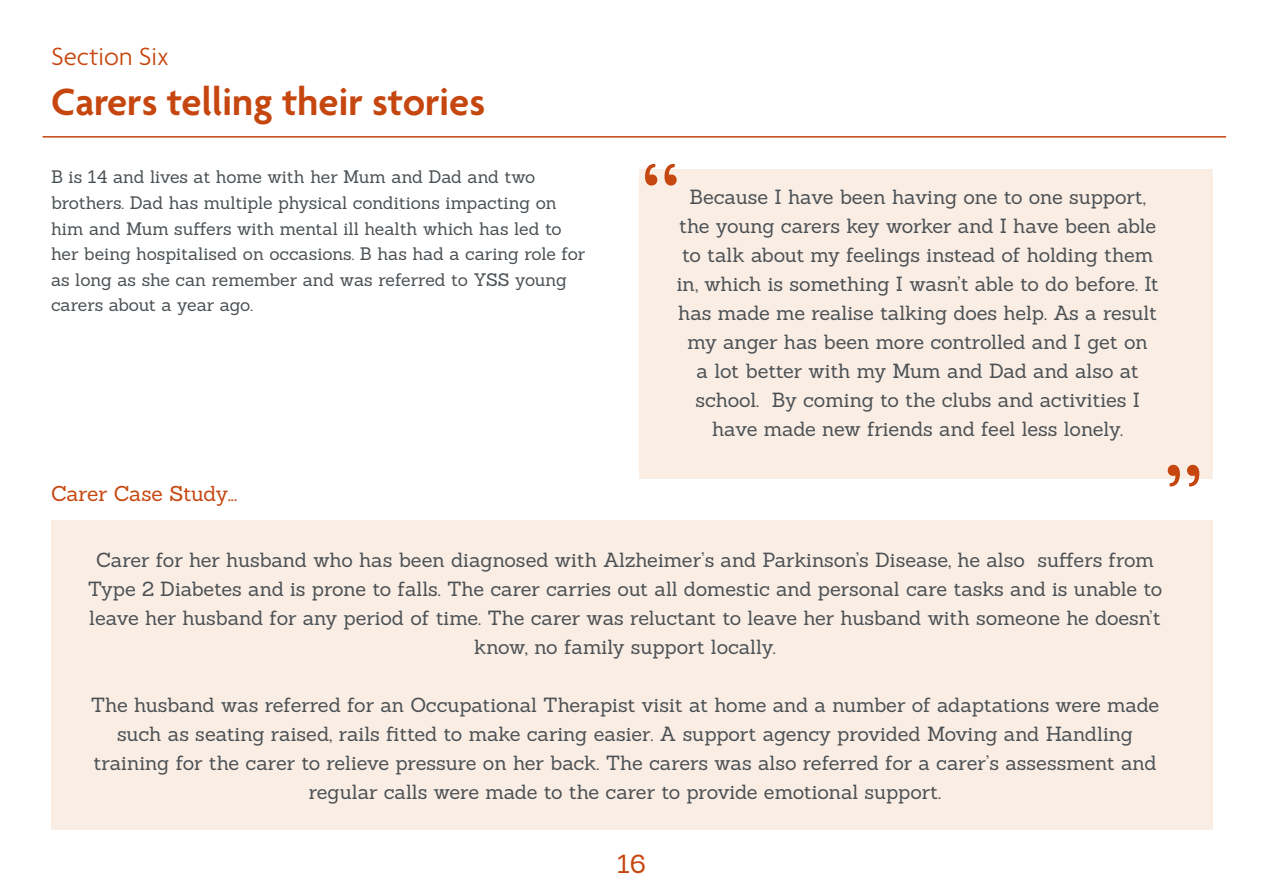
<style>
.page{position:relative;width:1263px;height:893px;background:#fff}
.page>*{position:absolute;margin:0;border:0;box-sizing:border-box;transform-origin:0 0}
.t1{font:600 41.1px "Agenda";color:#c6460f}
.t2{font:300 27px "Agenda";color:#c6460f}
.t3{font:25.5px "Sanchez";color:#c6460f}
.t4{font:21px "Sanchez";letter-spacing:-.015em;color:#c6460f}
.t5{font:19.95px/29px "Sanchez";letter-spacing:-.005em;color:#4a5054;text-align:center}
.t6{font:17.7px/25.7px "Sanchez";letter-spacing:-.005em;color:#4a5054}
</style>
<div class="page">
<div style="left:51px;top:520px;width:1161px;height:310px;background:#faede4"></div>
<hr style="left:43px;top:136px;width:1183px;height:2px;background:#c6460f">
<div style="left:639px;top:169px;width:573px;height:310px;background:#faede4"></div>
<svg style="left:645px;top:164px;width:32px;height:22px"></svg>
<svg style="left:1168px;top:465px;width:31px;height:21px"></svg>
<h2 class="t2" style="left:51px;top:41px;width:119px">Section Six</h2>
<h1 class="t1" style="left:51px;top:76px;width:436px">Carers telling their stories</h1>
<p class="t6" style="left:51px;top:164px;width:536px">B is 14 and lives at home with her Mum and Dad and two brothers. Dad has multiple physical conditions impacting on him and Mum suffers with mental ill health which has led to her being hospitalised on occasions. B has had a caring role for as long as she can remember and was referred to YSS young carers about a year ago.</p>
<p class="t4" style="left:51px;top:479px;width:188px">Carer Case Study...</p>
<p class="t5" style="left:677px;top:183px;width:483px">Because I have been having one to one support, the young carers key worker and I have been able to talk about my feelings instead of holding them in, which is something I wasn’t able to do before. It has made me realise talking does help. As a result my anger has been more controlled and I get on<br>a lot better with my Mum and Dad and also at school. By coming to the clubs and activities I have made new friends and feel less lonely.</p>
<p class="t5" style="left:88px;top:546px;width:1076px">Carer for her husband who has been diagnosed with Alzheimer’s and Parkinson’s Disease, he also suffers from Type 2 Diabetes and is prone to falls. The carer carries out all domestic and personal care tasks and is unable to leave her husband for any period of time. The carer was reluctant to leave her husband with someone he doesn’t know, no family support locally.</p>
<p class="t5" style="left:91px;top:690px;width:1070px">The husband was referred for an Occupational Therapist visit at home and a number of adaptations were made such as seating raised, rails fitted to make caring easier. A support agency provided Moving and Handling training for the carer to relieve pressure on her back. The carers was also referred for a carer’s assessment and regular calls were made to the carer to provide emotional support.</p>
<p class="t3" style="left:617px;top:848px;width:30px">16</p>
</div>
